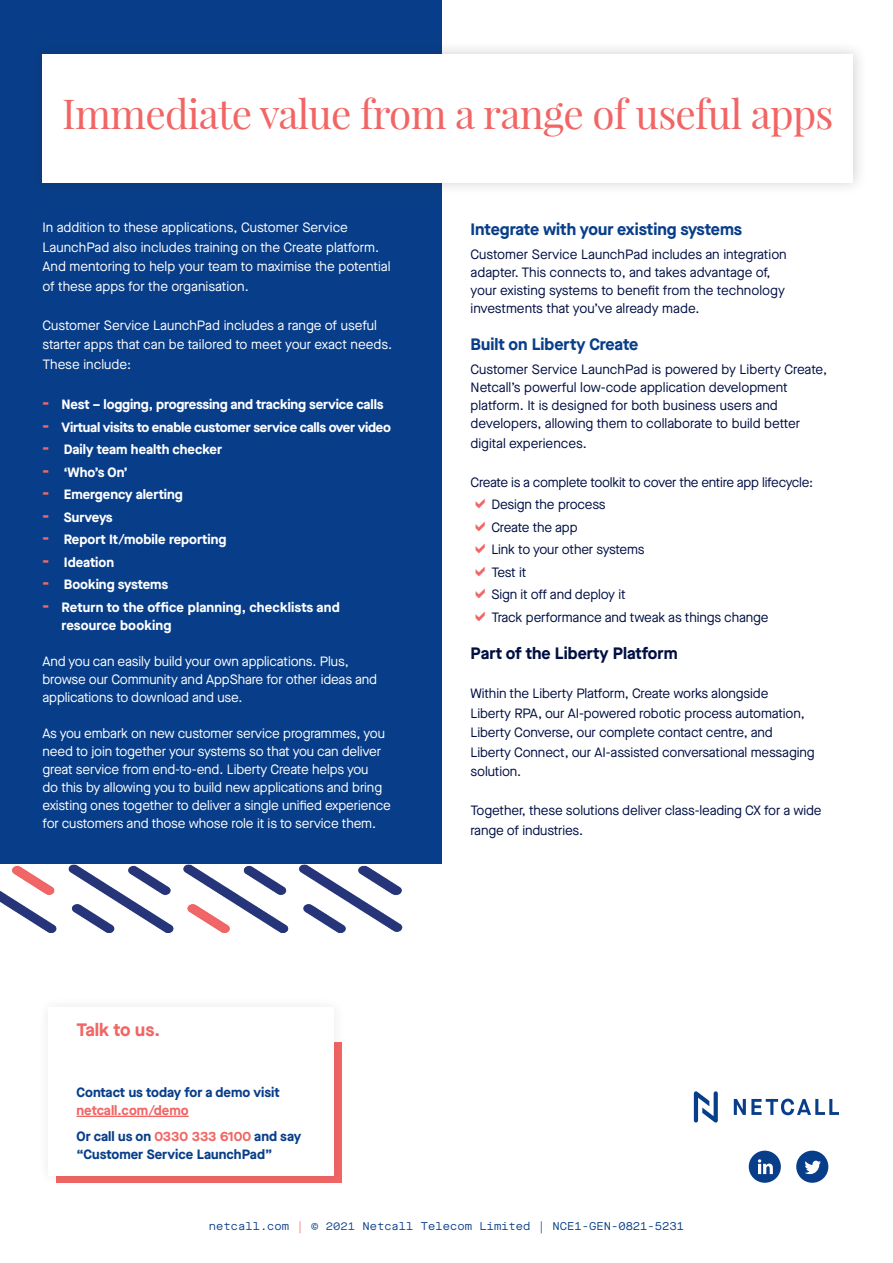
<style>
.page{position:relative;width:893px;height:1263px;background:#fff}
.page>*{position:absolute;margin:0;border:0;box-sizing:border-box;transform-origin:0 0}
.t1{font:40.5px "Playfair Display";letter-spacing:-.02em;color:#f16664}
.t2{font:700 18px "Maison Neue";color:#f16664}
.t3{font:700 16.5px "Maison Neue";color:#083e89}
.t4{font:700 16.5px "Maison Neue";color:#000f43}
.t5{font:13.5px/18px "Maison Neue";letter-spacing:-.01em;color:#000f43}
.t6{font:13.5px/18px "Maison Neue";letter-spacing:-.01em;color:#fff}
.t7{font:700 13.5px/18px "Maison Neue";color:#fff}
.t8{font:700 13.5px "Maison Neue";color:#083e89}
.t9{font:700 13.5px "Maison Neue";letter-spacing:-.02em;color:#fff}
.t10{font:700 13.5px/26.4px "Maison Neue";color:#f16667}
.t11{font:11.25px "Maison Neue Mono";color:#083e89}
.s1{font-size:18.9px;color:#f16664}
.s2{color:#083e89}
.s3{color:#f16664}
</style>
<div class="page">
<img style="left:0;top:863px;width:402px;height:69px">
<div style="left:0;top:0;width:441px;height:863px;background:#083e89"></div>
<div style="left:37px;top:996px;width:308px;height:191px;background:#231f20;opacity:.1"></div>
<div style="left:48px;top:1007px;width:286px;height:168px;background:#fff"></div>
<svg style="left:694px;top:1091px;width:24px;height:31px"></svg>
<svg style="left:734px;top:1098px;width:105px;height:17px"></svg>
<hr style="left:77px;top:1116px;width:112px;height:1px;background:#f16667">
<div style="left:749px;top:1151px;width:32px;height:32px;background:#083e89;border-radius:50%"></div>
<div style="left:796px;top:1151px;width:32px;height:32px;background:#083e89;border-radius:50%"></div>
<svg style="left:805px;top:1160px;width:16px;height:14px"></svg>
<svg style="left:758px;top:1159px;width:15px;height:15px"></svg>
<div style="left:28px;top:40px;width:840px;height:157px;background:#231f20;opacity:.22"></div>
<div style="left:43px;top:54px;width:810px;height:128px;background:#fff"></div>
<h1 class="t1" style="left:62px;top:89px;width:773px">Immediate value from a range of useful apps</h1>
<p class="t6" style="left:43px;top:218px;width:350px;line-height:19.5px">In addition to these applications, Customer Service LaunchPad also includes training on the Create platform.<br>And mentoring to help your team to maximise the potential of these apps for the organisation.</p>
<p class="t6" style="left:43px;top:315px;width:351px;line-height:19.5px">Customer Service LaunchPad includes a range of useful starter apps that can be tailored to meet your exact needs.<br>These include:</p>
<p class="t7" style="left:43px;top:395px;width:343px"><span class="s1">-</span> Nest – logging, progressing and tracking service calls</p>
<p class="t9" style="left:43px;top:418px;width:350px"><span class="s1">-</span> Virtual visits to enable customer service calls over video</p>
<p class="t7" style="left:43px;top:440px;width:181px"><span class="s1">-</span> Daily team health checker</p>
<p class="t7" style="left:43px;top:463px;width:86px"><span class="s1">-</span> ‘Who’s On’</p>
<p class="t7" style="left:43px;top:485px;width:142px"><span class="s1">-</span> Emergency alerting</p>
<p class="t7" style="left:43px;top:508px;width:72px"><span class="s1">-</span> Surveys</p>
<p class="t7" style="left:43px;top:530px;width:185px"><span class="s1">-</span> Report It/mobile reporting</p>
<p class="t7" style="left:43px;top:553px;width:73px"><span class="s1">-</span> Ideation</p>
<p class="t7" style="left:43px;top:575px;width:127px"><span class="s1">-</span> Booking systems</p>
<p class="t7" style="left:62px;top:598px;width:280px;text-indent:-19px"><span class="s1">-</span> Return to the office planning, checklists and resource booking</p>
<p class="t6" style="left:43px;top:652px;width:336px">And you can easily build your own applications. Plus, browse our Community and AppShare for other ideas and applications to download and use.</p>
<p class="t6" style="left:43px;top:724px;width:350px">As you embark on new customer service programmes, you need to join together your systems so that you can deliver great service from end-to-end. Liberty Create helps you<br>do this by allowing you to build new applications and bring existing ones together to deliver a single unified experience for customers and those whose role it is to service them.</p>
<h2 class="t2" style="left:77px;top:1017px;width:85px">Talk to us.</h2>
<p class="t8" style="left:77px;top:1082px;width:204px">Contact us today for a demo visit</p>
<p class="t10" style="left:77px;top:1096px;width:226px">netcall.com/demo<br><span class="s2">Or call us on</span> <span class="s3">0330 333 6100</span> <span class="s2">and say</span></p>
<p class="t8" style="left:77px;top:1144px;width:197px">“Customer Service LaunchPad”</p>
<p class="t3" style="left:471px;top:217px;width:273px">Integrate with your existing systems</p>
<p class="t5" style="left:471px;top:245px;width:318px">Customer Service LaunchPad includes an integration adapter. This connects to, and takes advantage of, your existing systems to benefit from the technology investments that you’ve already made.</p>
<p class="t3" style="left:471px;top:333px;width:169px">Built on Liberty Create</p>
<p class="t5" style="left:471px;top:360px;width:358px">Customer Service LaunchPad is powered by Liberty Create, Netcall’s powerful low-code application development platform. It is designed for both business users and developers, allowing them to collaborate to build better</p>
<p class="t5" style="left:471px;top:434px;width:118px">digital experiences.</p>
<p class="t5" style="left:491px;top:471px;width:323px;line-height:22.5px;text-indent:-21px">Create is a complete toolkit to cover the entire app lifecycle:<br>Design the process<br>Create the app<br>Link to your other systems<br>Test it<br>Sign it off and deploy it<br>Track performance and tweak as things change</p>
<p class="t4" style="left:471px;top:642px;width:209px">Part of the Liberty Platform</p>
<p class="t5" style="left:471px;top:684px;width:345px;line-height:19.5px">Within the Liberty Platform, Create works alongside<br>Liberty RPA, our AI-powered robotic process automation, Liberty Converse, our complete contact centre, and Liberty Connect, our AI-assisted conversational messaging solution.</p>
<p class="t5" style="left:471px;top:801px;width:353px;line-height:19.5px">Together, these solutions deliver class-leading CX for a wide range of industries.</p>
<p class="t11" style="left:209px;top:1219px;width:477px">netcall.com <span class="s3">|</span> © 2021 Netcall Telecom Limited | NCE1-GEN-0821-5231</p>
</div>
